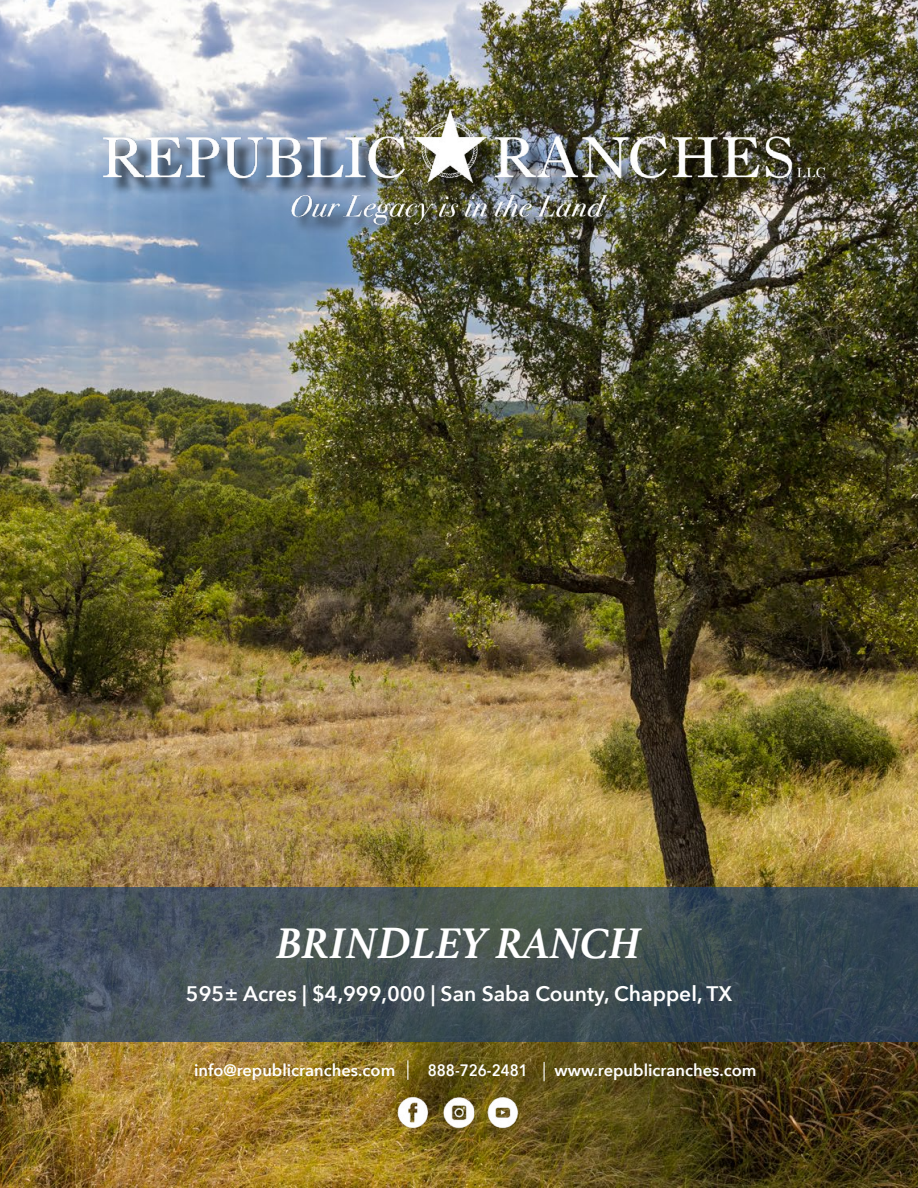
<style>
.page{position:relative;width:918px;height:1188px;background:#fff}
.page>*{position:absolute;margin:0;border:0;box-sizing:border-box;transform-origin:0 0}
.t1{font:italic 700 45px "Athelas";color:#fff}
.t2{font:600 21px "Avenir Next";color:#fff}
.t3{font:600 16.5px "Avenir Next";color:#fff}
.t4{font:600 16.5px "Avenir Next";color:#fff;scale:.9 1}
</style>
<div class="page">
<img style="left:0;top:0;width:918px;height:1188px">
<svg style="left:0;top:888px;width:918px;height:154px;background:#3f4e55"></svg>
<img style="left:387px;top:1097px;width:49px;height:33px">
<img style="left:434px;top:1095px;width:92px;height:34px">
<svg style="left:407px;top:1060px;width:1px;height:20px"></svg>
<svg style="left:544px;top:1062px;width:1px;height:19px"></svg>
<div style="left:106px;top:113px;width:737px;height:130px;background:#000;opacity:.75"></div>
<img style="left:81px;top:89px;width:756px;height:150px">
<h1 class="t1" style="left:276px;top:907px;width:367px">BRINDLEY RANCH</h1>
<p class="t2" style="left:186px;top:976px;width:548px">595± Acres | $4,999,000 | San Saba County, Chappel, TX</p>
<p class="t3" style="left:194px;top:1056px;width:203px">info@republicranches.com</p>
<p class="t4" style="left:428px;top:1056px;width:113px">888-726-2481</p>
<p class="t3" style="left:554px;top:1056px;width:204px">www.republicranches.com</p>
</div>
